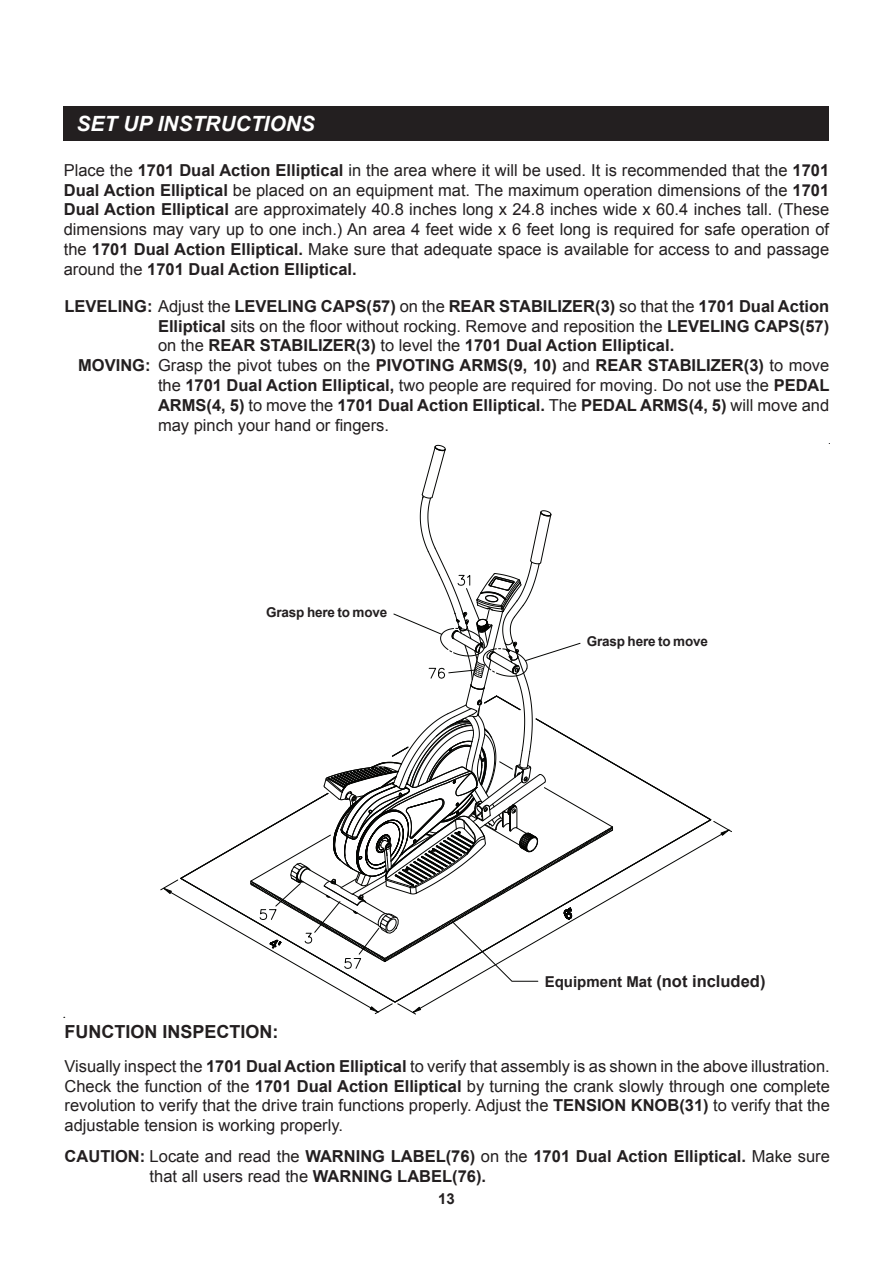
<style>
.page{position:relative;width:893px;height:1263px;background:#fff}
.page>*{position:absolute;margin:0;border:0;box-sizing:border-box;transform-origin:0 0}
.t1{font:italic 700 21px "Arial";color:#fff}
.t2{font:700 18px "Arial";color:#231f20}
.t3{font:16.5px/19.8px "Arial";color:#231f20;text-align:justify}
.t4{font:700 16.5px/19.8px "Arial";color:#231f20}
.t5{font:700 15px "Arial";color:#231f20}
.t6{font:700 13.5px "Arial";letter-spacing:-.01em;color:#231f20}
.s1{font-weight:700}
.s2{font-weight:400}
.s3{font-size:15px}
</style>
<div class="page">
<svg style="left:613px;top:762px;width:99px;height:136px"></svg>
<svg style="left:713px;top:821px;width:19px;height:15px"></svg>
<svg style="left:160px;top:445px;width:453px;height:570px"></svg>
<div style="left:64px;top:106px;width:765px;height:34px;background:#231f20"></div>
<p class="t1" style="left:77px;top:110px;width:240px">SET UP INSTRUCTIONS</p>
<p class="t3" style="left:64px;top:160px;width:767px">Place the <span class="s1">1701 Dual Action Elliptical</span> in the area where it will be used. It is recommended that the <span class="s1">1701<br>Dual Action Elliptical</span> be placed on an equipment mat. The maximum operation dimensions of the <span class="s1">1701<br>Dual Action Elliptical</span> are approximately 40.8 inches long x 24.8 inches wide x 60.4 inches tall. (These dimensions may vary up to one inch.) An area 4 feet wide x 6 feet long is required for safe operation of the <span class="s1">1701 Dual Action Elliptical.</span> Make sure that adequate space is available for access to and passage around the <span class="s1">1701 Dual Action Elliptical.</span></p>
<p class="t4" style="left:64px;top:297px;width:766px">LEVELING: <span class="s2">Adjust the</span> LEVELING CAPS(57) <span class="s2">on the</span> REAR STABILIZER(3) <span class="s2">so that the</span> 1701 Dual Action</p>
<p class="t3" style="left:158px;top:316px;width:673px"><span class="s1">Elliptical</span> sits on the floor without rocking. Remove and reposition the <span class="s1">LEVELING CAPS(57)</span></p>
<p class="t4" style="left:158px;top:336px;width:518px"><span class="s2">on the</span> REAR STABILIZER(3) <span class="s2">to level the</span> 1701 Dual Action Elliptical.</p>
<p class="t4" style="left:78px;top:356px;width:752px">MOVING: <span class="s2">Grasp the pivot tubes on the</span> PIVOTING ARMS(9, 10) <span class="s2">and</span> REAR STABILIZER(3) <span class="s2">to move</span></p>
<p class="t3" style="left:158px;top:375px;width:673px">the <span class="s1">1701 Dual Action Elliptical,</span> two people are required for moving. Do not use the <span class="s1">PEDAL</span></p>
<p class="t4" style="left:158px;top:396px;width:673px">ARMS(4, 5) <span class="s2">to move the</span> 1701 Dual Action Elliptical. <span class="s2">The</span> PEDAL ARMS(4, 5) <span class="s2">will move and</span></p>
<p class="t3" style="left:158px;top:415px;width:233px">may pinch your hand or fingers.</p>
<p class="t6" style="left:266px;top:603px;width:123px">Grasp here to move</p>
<p class="t6" style="left:587px;top:632px;width:123px">Grasp here to move</p>
<p class="t4" style="left:545px;top:972px;width:222px"><span class="s3">Equipment Mat</span> (not included)</p>
<p class="t2" style="left:65px;top:1019px;width:216px">FUNCTION INSPECTION:</p>
<p class="t3" style="left:65px;top:1056px;width:767px">Visually inspect the <span class="s1">1701 Dual Action Elliptical</span> to verify that assembly is as shown in the above illustration.<br>Check the function of the <span class="s1">1701 Dual Action Elliptical</span> by turning the crank slowly through one complete revolution to verify that the drive train functions properly. Adjust the <span class="s1">TENSION KNOB(31)</span> to verify that the adjustable tension is working properly.</p>
<p class="t4" style="left:150px;top:1147px;width:682px;text-indent:-85px">CAUTION: <span class="s2">Locate and read the</span> WARNING LABEL(76) <span class="s2">on the</span> 1701 Dual Action Elliptical. <span class="s2">Make sure that all users read the</span> WARNING LABEL(76).</p>
<p class="t5" style="left:438px;top:1188px;width:18px">13</p>
</div>
